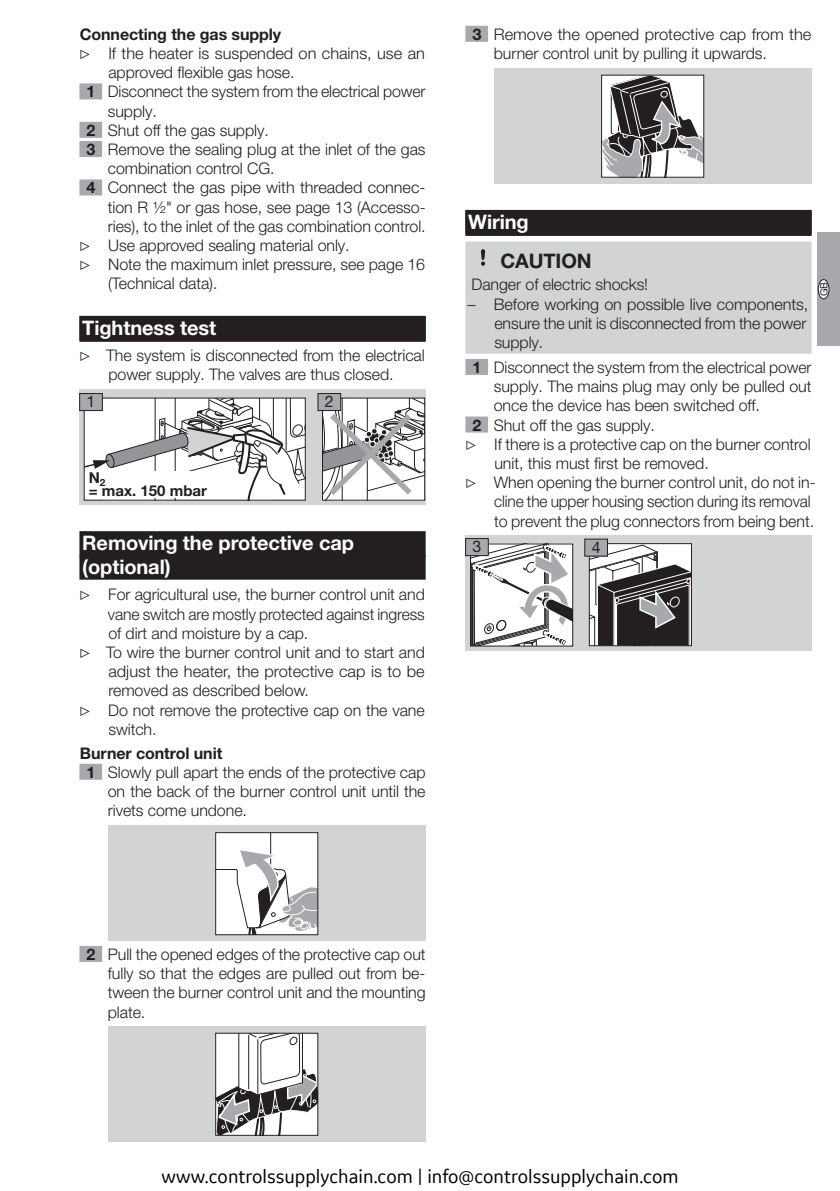
<style>
.page{position:relative;width:840px;height:1191px;background:#fff}
.page>*{position:absolute;margin:0;border:0;box-sizing:border-box;transform-origin:0 0}
.t1{font:20px "GE Sans";color:#010101}
.t2{font:700 20px/24px "Helvetica Neue LT Pro";letter-spacing:-.005em;color:#fff}
.t3{font:700 20px "Helvetica Neue LT Pro";letter-spacing:-.005em;color:#231f20}
.t4{font:300 16px/19.2px "Helvetica Neue LT Pro";letter-spacing:-.005em;color:#231f20}
.t5{font:700 16px "Helvetica Neue LT Pro";letter-spacing:-.005em;color:#231f20}
.t6{font:16px "Helvetica Neue LT Pro";color:#231f20}
.t7{font:700 15px/12.4px "Helvetica Neue LT Pro";color:#231f20}
.t8{font:10px "Helvetica Neue LT Pro";color:#231f20}
.s1{font-family:"Lucida Sans Unicode";font-weight:400}
.s2{font-weight:700}
</style>
<div class="page">
<div style="left:816px;top:232px;width:23px;height:114px;background:#a7a9ac"></div>
<div style="left:817px;top:280px;width:11px;height:19px;background:#fff;border-radius:50%"></div>
<div style="left:817px;top:279px;width:11px;height:20px;border:1px solid #231f20;border-radius:50%"></div>
<div style="left:79px;top:83px;width:23px;height:16px;background:#a7a9ac"></div>
<div style="left:79px;top:122px;width:23px;height:16px;background:#a7a9ac"></div>
<div style="left:79px;top:141px;width:23px;height:16px;background:#a7a9ac"></div>
<div style="left:79px;top:179px;width:23px;height:16px;background:#a7a9ac"></div>
<div style="left:79px;top:316px;width:346px;height:26px;background:#231f20"></div>
<div style="left:79px;top:531px;width:346px;height:26px;background:#231f20"></div>
<div style="left:79px;top:555px;width:346px;height:24px;background:#231f20"></div>
<div style="left:79px;top:763px;width:23px;height:16px;background:#a7a9ac"></div>
<div style="left:79px;top:946px;width:23px;height:16px;background:#a7a9ac"></div>
<svg style="left:79px;top:389px;width:346px;height:116px;background:#c5c6c7"></svg>
<svg style="left:86px;top:399px;width:217px;height:99px"></svg>
<svg style="left:324px;top:399px;width:99px;height:99px"></svg>
<div style="left:80px;top:393px;width:22px;height:17px;background:#a7a9ac"></div>
<div style="left:79px;top:393px;width:23px;height:18px;border:1px solid #231f20"></div>
<div style="left:322px;top:397px;width:103px;height:103px;border:1px solid #231f20"></div>
<div style="left:318px;top:393px;width:22px;height:17px;background:#a7a9ac"></div>
<div style="left:317px;top:393px;width:24px;height:18px;border:1px solid #231f20"></div>
<div style="left:108px;top:825px;width:317px;height:115px;background:#d1d3d4"></div>
<svg style="left:217px;top:834px;width:99px;height:99px;background:#e3e3e3"></svg>
<div style="left:215px;top:832px;width:103px;height:103px;border:1px solid #231f20"></div>
<div style="left:108px;top:1026px;width:317px;height:116px;background:#d1d3d4"></div>
<svg style="left:217px;top:1034px;width:99px;height:99px;background:#c3c2c3"></svg>
<div style="left:289px;top:1036px;width:8px;height:9px;border:1px solid #231f20;border-radius:3px"></div>
<div style="left:215px;top:1032px;width:103px;height:103px;border:1px solid #231f20"></div>
<div style="left:465px;top:26px;width:23px;height:16px;background:#a7a9ac"></div>
<div style="left:465px;top:210px;width:346px;height:26px;background:#231f20"></div>
<div style="left:465px;top:359px;width:23px;height:16px;background:#a7a9ac"></div>
<div style="left:465px;top:416px;width:23px;height:16px;background:#a7a9ac"></div>
<div style="left:493px;top:68px;width:318px;height:115px;background:#d1d3d4"></div>
<svg style="left:602px;top:77px;width:99px;height:99px;background:#9a999a"></svg>
<div style="left:600px;top:75px;width:103px;height:103px;border:1px solid #231f20"></div>
<div style="left:465px;top:242px;width:346px;height:112px;background:#d1d3d4"></div>
<div style="left:465px;top:535px;width:346px;height:116px;background:#d1d3d4"></div>
<svg style="left:472px;top:545px;width:99px;height:99px;background:#d2d1d2"></svg>
<svg style="left:590px;top:545px;width:99px;height:99px;background:#797778"></svg>
<div style="left:588px;top:543px;width:103px;height:103px;border:1px solid #231f20"></div>
<div style="left:584px;top:539px;width:23px;height:17px;background:#a7a9ac"></div>
<div style="left:584px;top:539px;width:23px;height:17px;border:1px solid #231f20"></div>
<div style="left:470px;top:543px;width:103px;height:103px;border:1px solid #231f20"></div>
<div style="left:465px;top:538px;width:23px;height:17px;background:#a7a9ac"></div>
<div style="left:465px;top:538px;width:23px;height:18px;border:1px solid #231f20"></div>
<p class="t5" style="left:80px;top:24px;width:203px">Connecting the gas supply</p>
<p class="t4" style="left:79px;top:43px;width:347px"><span class="s1">ڀ</span> If the heater is suspended on chains, use an</p>
<p class="t4" style="left:108px;top:63px;width:187px">approved flexible gas hose.</p>
<p class="t4" style="left:86px;top:82px;width:340px"><span class="s2">1</span> Disconnect the system from the electrical power</p>
<p class="t4" style="left:108px;top:101px;width:50px">supply.</p>
<p class="t4" style="left:86px;top:120px;width:184px"><span class="s2">2</span> Shut off the gas supply.</p>
<p class="t4" style="left:86px;top:139px;width:340px"><span class="s2">3</span> Remove the sealing plug at the inlet of the gas</p>
<p class="t4" style="left:108px;top:159px;width:168px">combination control CG.</p>
<p class="t4" style="left:86px;top:178px;width:340px"><span class="s2">4</span> Connect the gas pipe with threaded connec-</p>
<p class="t4" style="left:108px;top:197px;width:319px">tion R ½" or gas hose, see page 13 (Accesso-</p>
<p class="t4" style="left:108px;top:216px;width:319px">ries), to the inlet of the gas combination control.</p>
<p class="t4" style="left:79px;top:235px;width:272px"><span class="s1">ڀ</span> Use approved sealing material only.</p>
<p class="t4" style="left:79px;top:255px;width:347px"><span class="s1">ڀ</span> Note the maximum inlet pressure, see page 16</p>
<p class="t4" style="left:108px;top:274px;width:111px">(Technical data).</p>
<p class="t2" style="left:82px;top:315px;width:135px">Tightness test</p>
<p class="t4" style="left:79px;top:345px;width:347px;text-align:center"><span class="s1">ڀ</span> The system is disconnected from the electrical power supply. The valves are thus closed.</p>
<p class="t6" style="left:86px;top:392px;width:10px">1</p>
<p class="t6" style="left:325px;top:392px;width:10px">2</p>
<p class="t7" style="left:89px;top:471px;width:120px">N<sub>2<br></sub>= max. 150 mbar</p>
<p class="t2" style="left:82px;top:530px;width:273px">Removing the protective cap (optional)</p>
<p class="t4" style="left:79px;top:585px;width:347px"><span class="s1">ڀ</span> For agricultural use, the burner control unit and</p>
<p class="t4" style="left:108px;top:604px;width:318px">vane switch are mostly protected against ingress</p>
<p class="t4" style="left:108px;top:623px;width:201px">of dirt and moisture by a cap.</p>
<p class="t4" style="left:79px;top:642px;width:347px"><span class="s1">ڀ</span> To wire the burner control unit and to start and</p>
<p class="t4" style="left:108px;top:661px;width:318px">adjust the heater, the protective cap is to be</p>
<p class="t4" style="left:108px;top:681px;width:202px">removed as described below.</p>
<p class="t4" style="left:79px;top:700px;width:347px"><span class="s1">ڀ</span> Do not remove the protective cap on the vane</p>
<p class="t4" style="left:108px;top:719px;width:50px">switch.</p>
<p class="t5" style="left:80px;top:743px;width:144px">Burner control unit</p>
<p class="t4" style="left:86px;top:762px;width:340px"><span class="s2">1</span> Slowly pull apart the ends of the protective cap</p>
<p class="t4" style="left:108px;top:781px;width:319px">on the back of the burner control unit until the</p>
<p class="t4" style="left:108px;top:800px;width:141px">rivets come undone.</p>
<p class="t4" style="left:493px;top:24px;width:319px;text-indent:-21px"><span class="s2">3</span> Remove the opened protective cap from the burner control unit by pulling it upwards.</p>
<p class="t2" style="left:468px;top:209px;width:62px">Wiring</p>
<p class="t3" style="left:500px;top:248px;width:93px">CAUTION</p>
<p class="t4" style="left:471px;top:275px;width:178px">Danger of electric shocks!</p>
<p class="t4" style="left:494px;top:294px;width:315px;text-indent:-27px">– Before working on possible live components, ensure the unit is disconnected from the power supply.</p>
<p class="t4" style="left:472px;top:357px;width:340px"><span class="s2">1</span> Disconnect the system from the electrical power</p>
<p class="t4" style="left:493px;top:376px;width:319px">supply. The mains plug may only be pulled out</p>
<p class="t4" style="left:493px;top:396px;width:267px">once the device has been switched off.</p>
<p class="t4" style="left:472px;top:415px;width:184px"><span class="s2">2</span> Shut off the gas supply.</p>
<p class="t4" style="left:464px;top:434px;width:347px"><span class="s1">ڀ</span> If there is a protective cap on the burner control</p>
<p class="t4" style="left:494px;top:453px;width:216px">unit, this must first be removed.</p>
<p class="t4" style="left:464px;top:472px;width:352px"><span class="s1">ڀ</span> When opening the burner control unit, do not in-</p>
<p class="t4" style="left:494px;top:492px;width:317px">cline the upper housing section during its removal</p>
<p class="t4" style="left:494px;top:511px;width:321px">to prevent the plug connectors from being bent.</p>
<p class="t6" style="left:472px;top:537px;width:10px">3</p>
<p class="t6" style="left:591px;top:537px;width:10px">4</p>
<p class="t8" style="left:817px;top:296px;width:16px;rotate:-90deg">GB</p>
<p class="t4" style="left:108px;top:944px;width:319px;text-align:justify;text-indent:-21px"><span class="s2">2</span> Pull the opened edges of the protective cap out fully so that the edges are pulled out from be&shy;tween the burner control unit and the mounting plate.</p>
<p class="t4" style="left:426px;top:1164px;width:39px">GB-3</p>
<p class="t1" style="left:161px;top:1164px;width:518px">www.controlssupplychain.com | info@controlssupplychain.com</p>
</div>
